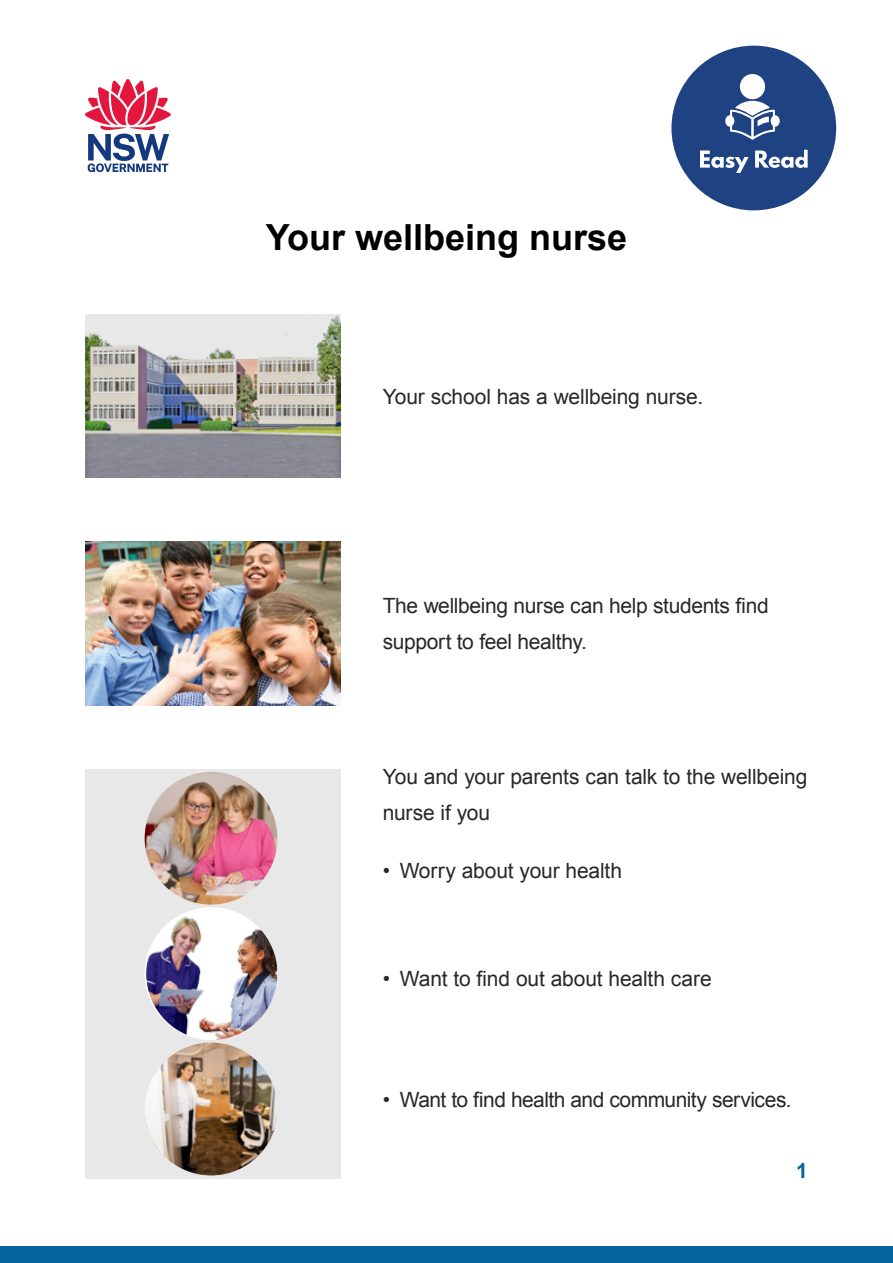
<style>
.page{position:relative;width:893px;height:1263px;background:#fff}
.page>*{position:absolute;margin:0;border:0;box-sizing:border-box;transform-origin:0 0}
.t1{font:700 36px "Arial";color:#000}
.t2{font:21px/36px "Arial";letter-spacing:-.01em;color:#292829}
.t3{font:700 21px "Arial";color:#0465a0}
</style>
<div class="page">
<div style="left:0;top:1246px;width:893px;height:17px;background:#0465a0"></div>
<svg style="left:85px;top:79px;width:86px;height:93px"></svg>
<div style="left:671px;top:46px;width:165px;height:164px;background:#1f4283;border-radius:50%"></div>
<svg style="left:700px;top:151px;width:49px;height:22px"></svg>
<svg style="left:755px;top:150px;width:53px;height:18px"></svg>
<div style="left:740px;top:74px;width:25px;height:25px;background:#fff;border-radius:50%"></div>
<svg style="left:730px;top:101px;width:45px;height:39px"></svg>
<div style="left:725px;top:115px;width:9px;height:12px;background:#fff;border-radius:50%"></div>
<div style="left:771px;top:115px;width:9px;height:12px;background:#fff;border-radius:50%"></div>
<div style="left:85px;top:769px;width:255px;height:409px;background:#e8e8e8"></div>
<img style="left:145px;top:772px;width:132px;height:133px;border-radius:66px">
<img style="left:146px;top:908px;width:132px;height:132px">
<img style="left:145px;top:1042px;width:132px;height:133px;border-radius:66px">
<img style="left:85px;top:542px;width:255px;height:164px">
<img style="left:85px;top:314px;width:255px;height:164px">
<h1 class="t1" style="left:266px;top:214px;width:363px">Your wellbeing nurse</h1>
<p class="t2" style="left:383px;top:378px;width:322px">Your school has a wellbeing nurse.</p>
<p class="t2" style="left:383px;top:588px;width:387px">The wellbeing nurse can help students find support to feel healthy.</p>
<p class="t2" style="left:383px;top:759px;width:426px">You and your parents can talk to the wellbeing nurse if you</p>
<p class="t2" style="left:383px;top:852px;width:241px">• Worry about your health</p>
<p class="t2" style="left:383px;top:961px;width:330px">• Want to find out about health care</p>
<p class="t2" style="left:383px;top:1082px;width:410px">• Want to find health and community services.</p>
<p class="t3" style="left:796px;top:1157px;width:13px">1</p>
</div>
